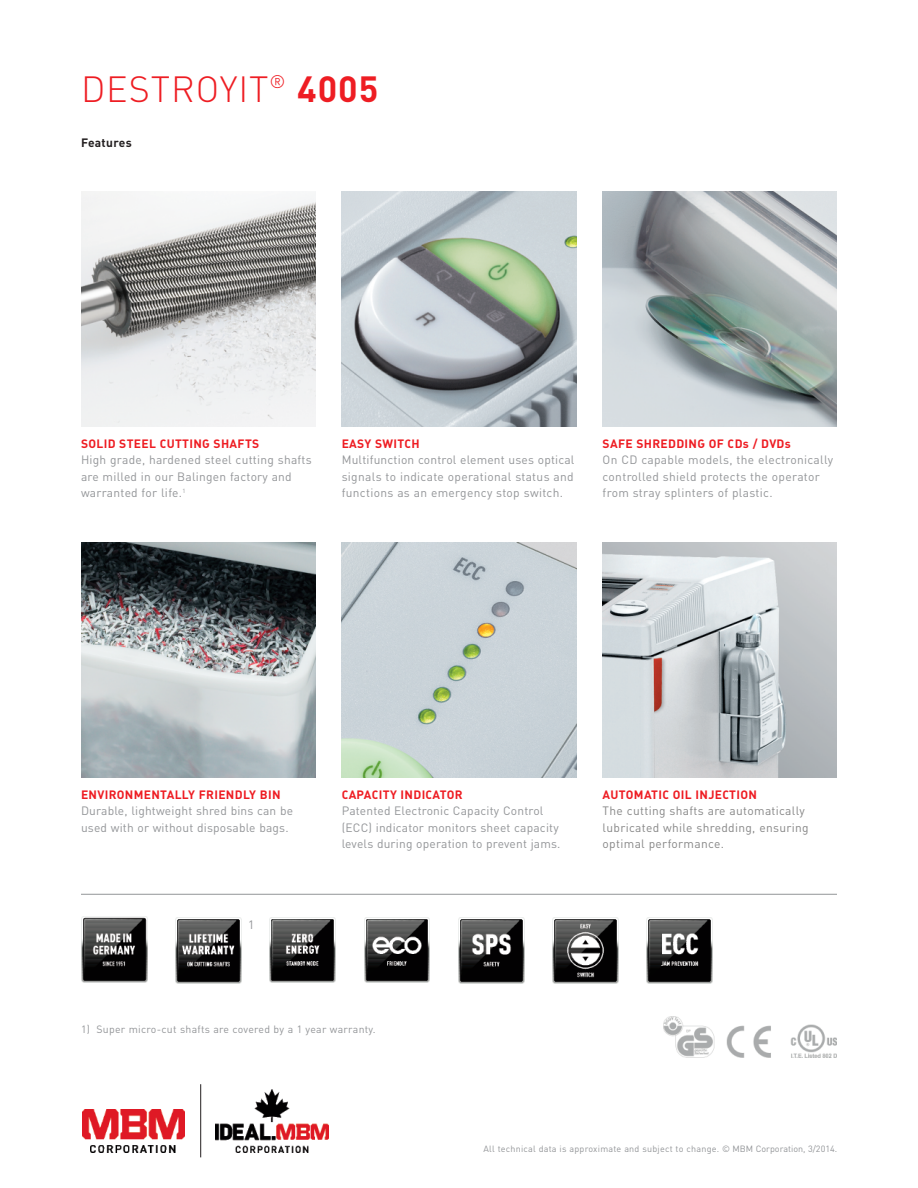
<style>
.page{position:relative;width:918px;height:1188px;background:#fff}
.page>*{position:absolute;margin:0;border:0;box-sizing:border-box;transform-origin:0 0}
.t1{font:300 36px "DIN";letter-spacing:.025em;color:#ee1d23}
.t2{font:12px/16.5px "DIN";letter-spacing:.015em;color:#939598}
.t3{font:700 12px "DIN";letter-spacing:.025em;color:#ee1d23}
.t4{font:12px/16.5px "DIN";letter-spacing:.025em;color:#878787}
.t5{font:700 12px "DIN";letter-spacing:.025em;color:#231f20}
.t6{font:10.5px "DIN";letter-spacing:.025em;color:#939598}
.t7{font:9px "DIN";letter-spacing:.025em;color:#939598}
.s1{font-weight:700}
</style>
<div class="page">
<img style="left:664px;top:1016px;width:172px;height:42px">
<img style="left:82px;top:1109px;width:103px;height:43px">
<img style="left:215px;top:1090px;width:113px;height:62px">
<hr style="left:200px;top:1084px;width:1px;height:73px;background:#231f20">
<img style="left:81px;top:192px;width:234px;height:234px">
<img style="left:342px;top:192px;width:234px;height:234px">
<img style="left:603px;top:192px;width:234px;height:234px">
<img style="left:81px;top:543px;width:234px;height:234px">
<img style="left:342px;top:543px;width:234px;height:234px">
<img style="left:603px;top:543px;width:234px;height:234px">
<hr style="left:81px;top:894px;width:756px;height:1px;background:#939598">
<svg style="left:459px;top:983px;width:65px;height:1px"></svg>
<img style="left:458px;top:917px;width:67px;height:66px">
<svg style="left:552px;top:918px;width:66px;height:66px"></svg>
<img style="left:553px;top:917px;width:66px;height:66px">
<svg style="left:646px;top:918px;width:66px;height:66px"></svg>
<img style="left:647px;top:917px;width:66px;height:66px">
<svg style="left:81px;top:918px;width:66px;height:65px"></svg>
<img style="left:82px;top:916px;width:66px;height:66px">
<img style="left:364px;top:917px;width:66px;height:66px">
<img style="left:270px;top:917px;width:66px;height:66px">
<svg style="left:175px;top:918px;width:66px;height:66px"></svg>
<img style="left:176px;top:917px;width:66px;height:66px">
<h1 class="t1" style="left:81px;top:68px;width:299px">DESTROYIT<sup>®</sup> <span class="s1">4005</span></h1>
<p class="t5" style="left:81px;top:135px;width:52px">Features</p>
<p class="t3" style="left:81px;top:437px;width:180px">SOLID STEEL CUTTING SHAFTS</p>
<p class="t2" style="left:81px;top:452px;width:232px">High grade, hardened steel cutting shafts are milled in our Balingen factory and warranted for life.<sup>1</sup></p>
<p class="t3" style="left:342px;top:436px;width:79px">EASY SWITCH</p>
<p class="t2" style="left:342px;top:451px;width:234px;text-align:justify">Multifunction control element uses optical signals to indicate operational status and functions as an emergency stop switch.</p>
<p class="t3" style="left:603px;top:436px;width:190px">SAFE SHREDDING OF CDs / DVDs</p>
<p class="t2" style="left:603px;top:451px;width:232px">On CD capable models, the electronically controlled shield protects the operator from stray splinters of plastic.</p>
<p class="t3" style="left:81px;top:787px;width:201px">ENVIRONMENTALLY FRIENDLY BIN</p>
<p class="t2" style="left:81px;top:802px;width:214px">Durable, lightweight shred bins can be used with or without disposable bags.</p>
<p class="t2" style="left:248px;top:916px;width:8px">1</p>
<p class="t3" style="left:342px;top:787px;width:122px">CAPACITY INDICATOR</p>
<p class="t2" style="left:342px;top:802px;width:220px">Patented Electronic Capacity Control (ECC) indicator monitors sheet capacity levels during operation to prevent jams.</p>
<p class="t6" style="left:81px;top:1023px;width:296px">1) Super micro-cut shafts are covered by a 1 year warranty.</p>
<p class="t3" style="left:603px;top:787px;width:156px">AUTOMATIC OIL INJECTION</p>
<p class="t4" style="left:603px;top:802px;width:208px">The cutting shafts are automatically lubricated while shredding, ensuring optimal performance.</p>
<p class="t7" style="left:483px;top:1144px;width:355px">All technical data is approximate and subject to change. © MBM Corporation, 3/2014.</p>
</div>
